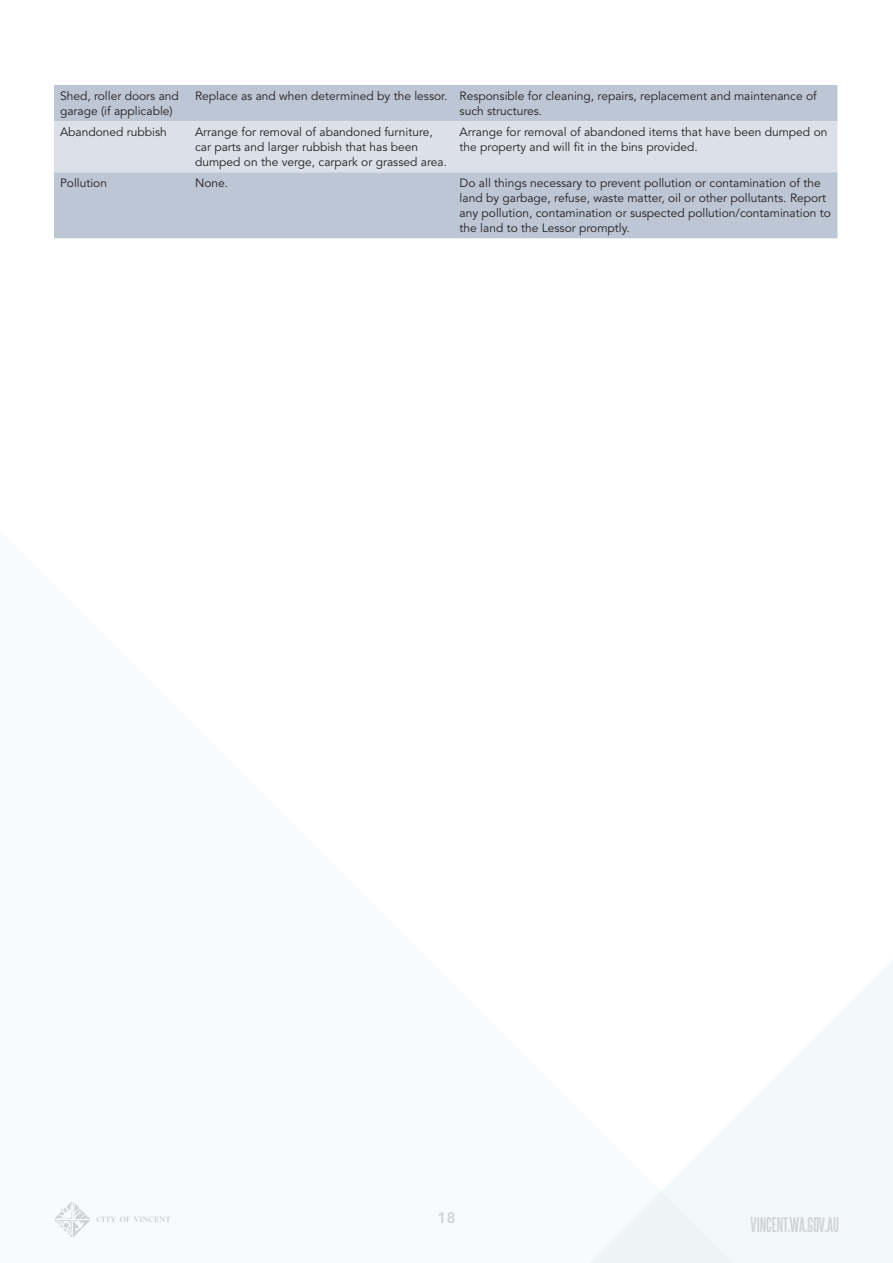
<style>
.page{position:relative;width:893px;height:1263px;background:#fff}
.page>*{position:absolute;margin:0;border:0;box-sizing:border-box;transform-origin:0 0}
.t1{font:700 18px "Steelfish Rg";color:#d1d2d4}
.t2{font:800 15px "Avenir LT Std";color:#d1d2d4}
.Body_Copy{font:12px/15px "Avenir LT Std";color:#231f20}
</style>
<div class="page">
<svg style="left:802px;top:960px;width:91px;height:303px;fill:#f3f8f8"></svg>
<svg style="left:90px;top:1051px;width:712px;height:212px"></svg>
<svg style="left:96px;top:1216px;width:74px;height:6px"></svg>
<svg style="left:54px;top:1201px;width:36px;height:37px"></svg>
<div style="left:54px;top:85px;width:783px;height:153px;background:#bdc6d4"></div>
<div style="left:54px;top:121px;width:783px;height:51px;background:#dce1e9"></div>
<p class="Body_Copy" style="left:60px;top:89px;width:120px">Shed, roller doors and garage (if applicable)</p>
<p class="Body_Copy" style="left:195px;top:89px;width:254px">Replace as and when determined by the lessor.</p>
<p class="Body_Copy" style="left:460px;top:89px;width:359px">Responsible for cleaning, repairs, replacement and maintenance of such structures.</p>
<p class="Body_Copy" style="left:60px;top:125px;width:108px">Abandoned rubbish</p>
<p class="Body_Copy" style="left:195px;top:125px;width:254px">Arrange for removal of abandoned furniture, car parts and larger rubbish that has been dumped on the verge, carpark or grassed area.</p>
<p class="Body_Copy" style="left:460px;top:125px;width:369px">Arrange for removal of abandoned items that have been dumped on the property and will fit in the bins provided.</p>
<p class="Body_Copy" style="left:60px;top:176px;width:49px">Pollution</p>
<p class="Body_Copy" style="left:195px;top:176px;width:35px">None.</p>
<p class="Body_Copy" style="left:460px;top:176px;width:373px">Do all things necessary to prevent pollution or contamination of the land by garbage, refuse, waste matter, oil or other pollutants. Report any pollution, contamination or suspected pollution/contamination to the land to the Lessor promptly.</p>
<p class="t2" style="left:437px;top:1208px;width:20px">18</p>
<h1 class="t1" style="left:751px;top:1213px;width:90px">VINCENT.WA.GOV.AU</h1>
</div>
